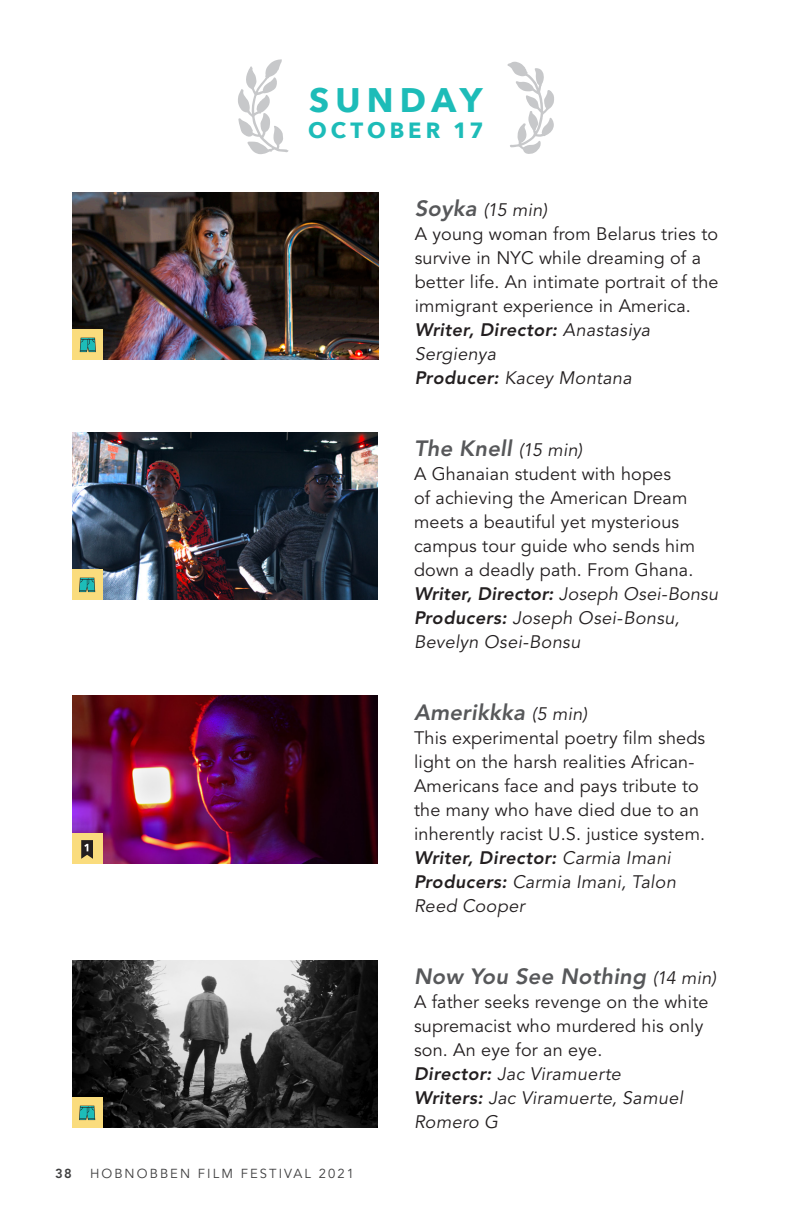
<style>
.page{position:relative;width:792px;height:1224px;background:#fff}
.page>*{position:absolute;margin:0;border:0;box-sizing:border-box;transform-origin:0 0}
.t1{font:700 34px "Avenir Next";letter-spacing:.18em;color:#1dbcb8}
.t2{font:italic 800 22px "Avenir";letter-spacing:.01em;color:#57585a}
.t3{font:700 22px "Avenir Next";letter-spacing:.175em;color:#1dbcb8}
.t4{font:18px/24px "Avenir";letter-spacing:.01em;color:#231f20}
.t5{font:italic 18px/24px "Avenir";letter-spacing:.02em;color:#231f20}
.t6{font:italic 800 18px "Avenir";letter-spacing:.015em;color:#231f20}
.t7{font:13px "Avenir";letter-spacing:.16em;color:#3e3e3f}
.t8{font:800 13px "Avenir";color:#3e3e3f}
.s1{font-weight:800;font-size:22px;color:#57585a}
.s2{font-weight:800}
.s3{font-weight:400;font-size:18px;color:#231f20}
.s4{font-weight:400}
</style>
<div class="page">
<svg style="left:507px;top:62px;width:47px;height:92px"></svg>
<svg style="left:238px;top:59px;width:51px;height:95px"></svg>
<img style="left:72px;top:432px;width:306px;height:168px">
<img style="left:73px;top:192px;width:306px;height:168px">
<img style="left:72px;top:696px;width:306px;height:168px">
<img style="left:72px;top:960px;width:306px;height:168px">
<div style="left:73px;top:330px;width:30px;height:30px;background:#fadc7d"></div>
<svg style="left:80px;top:338px;width:16px;height:14px"></svg>
<div style="left:72px;top:570px;width:30px;height:30px;background:#fadc7d"></div>
<svg style="left:79px;top:578px;width:16px;height:14px"></svg>
<div style="left:72px;top:1098px;width:30px;height:30px;background:#fadc7d"></div>
<svg style="left:79px;top:1106px;width:16px;height:14px"></svg>
<div style="left:72px;top:834px;width:30px;height:30px;background:#fadc7d"></div>
<svg style="left:81px;top:840px;width:12px;height:19px"></svg>
<p class="t1" style="left:309px;top:71px;width:175px">SUNDAY</p>
<p class="t3" style="left:308px;top:111px;width:177px">OCTOBER 17</p>
<p class="t5" style="left:415px;top:198px;width:134px"><span class="s1">Soyka</span> (15 min)</p>
<p class="t4" style="left:415px;top:222px;width:305px">A young woman from Belarus tries to survive in NYC while dreaming of a better life. An intimate portrait of the immigrant experience in America.</p>
<p class="t5" style="left:415px;top:318px;width:237px"><span class="s2">Writer, Director:</span> Anastasiya<br>Sergienya</p>
<p class="t5" style="left:415px;top:366px;width:219px"><span class="s2">Producer:</span> Kacey Montana</p>
<p class="t2" style="left:414px;top:435px;width:170px">The Knell <span class="s3">(15 min)</span></p>
<p class="t4" style="left:414px;top:462px;width:283px">A Ghanaian student with hopes<br>of achieving the American Dream meets a beautiful yet mysterious campus tour guide who sends him down a deadly path. From Ghana.</p>
<p class="t6" style="left:414px;top:583px;width:306px">Writer, Director: <span class="s4">Joseph Osei-Bonsu</span></p>
<p class="t5" style="left:414px;top:606px;width:267px"><span class="s2">Producers:</span> Joseph Osei-Bonsu,<br>Bevelyn Osei-Bonsu</p>
<p class="t2" style="left:414px;top:699px;width:175px">Amerikkka <span class="s3">(5 min)</span></p>
<p class="t4" style="left:414px;top:726px;width:293px">This experimental poetry film sheds light on the harsh realities African-Americans face and pays tribute to the many who have died due to an inherently racist U.S. justice system.</p>
<p class="t6" style="left:414px;top:847px;width:258px">Writer, Director: <span class="s4">Carmia Imani</span></p>
<p class="t5" style="left:414px;top:870px;width:264px"><span class="s2">Producers:</span> Carmia Imani, Talon<br>Reed Cooper</p>
<p class="t8" style="left:55px;top:1166px;width:18px">38</p>
<p class="t7" style="left:90px;top:1166px;width:265px">HOBNOBBEN FILM FESTIVAL 2021</p>
<p class="t2" style="left:414px;top:963px;width:304px">Now You See Nothing <span class="s3">(14 min)</span></p>
<p class="t4" style="left:414px;top:990px;width:296px">A father seeks revenge on the white supremacist who murdered his only son. An eye for an eye.</p>
<p class="t5" style="left:414px;top:1062px;width:208px"><span class="s2">Director:</span> Jac Viramuerte</p>
<p class="t5" style="left:414px;top:1086px;width:271px"><span class="s2">Writers:</span> Jac Viramuerte, Samuel<br>Romero G</p>
</div>
